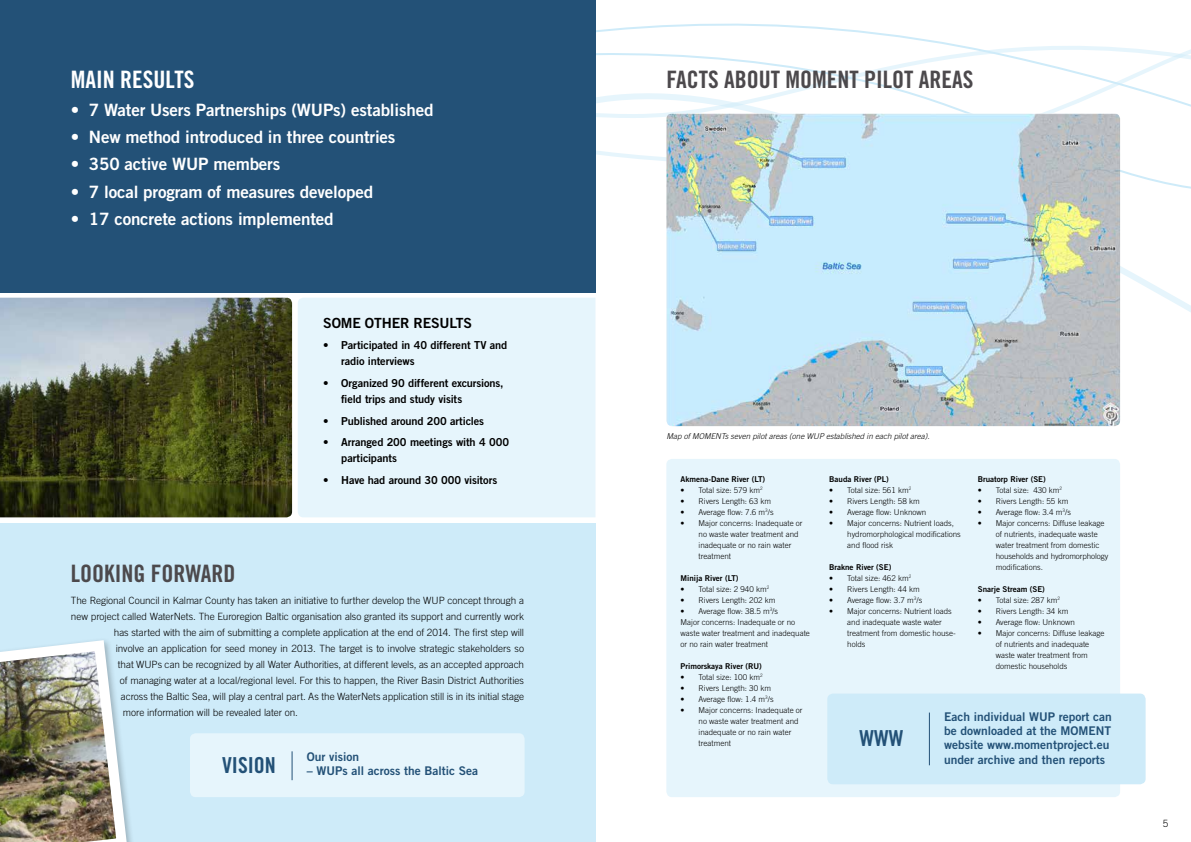
<style>
.page{position:relative;width:1191px;height:842px;background:#fff}
.page>*{position:absolute;margin:0;border:0;box-sizing:border-box;transform-origin:0 0}
.t1{font:24px "Trade Gothic LT Std Bd Cn 20";color:#4c494c}
.t2{font:24px "Trade Gothic LT Std Bd Cn 20";color:#fff}
.t3{font:22px "Trade Gothic Bold Cond Twenty";color:#235177}
.t4{font:17px "Trade Gothic LT Std Bd 2";letter-spacing:-.01em;color:#fff}
.t5{font:14px "Trade Gothic LT Std Bd 2";color:#000}
.t6{font:12px/14.4px "Trade Gothic Bold Two";color:#235177}
.t7{font:11px/16px "Trade Gothic LT Std Bd 2";letter-spacing:-.01em;color:#000}
.t8{font:300 10px "Trade Gothic LT Std";letter-spacing:-.005em;color:#000}
.t9{font:300 8px/11px "Trade Gothic LT Std";color:#000}
.t10{font:8px "Trade Gothic LT Std Bd 2";color:#000}
.t11{font:italic 300 8px "Trade Gothic LT Std";color:#000}
</style>
<div class="page">
<svg style="left:595px;top:30px;width:596px;height:62px"></svg>
<svg style="left:222px;top:92px;width:969px;height:230px"></svg>
<div style="left:0;top:523px;width:595px;height:319px;background:#ceebf9"></div>
<div style="left:0;top:0;width:595px;height:292px;background:#235177"></div>
<div style="left:298px;top:298px;width:297px;height:219px;background:#e6f5fc"></div>
<div style="left:666px;top:459px;width:454px;height:338px;background:#e6f5fc;border-radius:6px"></div>
<img style="left:666px;top:113px;width:454px;height:313px">
<img style="left:0;top:298px;width:292px;height:219px">
<img style="left:0;top:640px;width:132px;height:202px">
<div style="left:190px;top:733px;width:334px;height:64px;background:#e6f5fc;border-radius:6px"></div>
<svg style="left:291px;top:751px;width:1px;height:29px"></svg>
<div style="left:827px;top:693px;width:318px;height:91px;background:#ceebf9;border-radius:6px"></div>
<hr style="left:929px;top:712px;width:1px;height:53px;background:#235177">
<h1 class="t2" style="left:71px;top:65px;width:125px">MAIN RESULTS</h1>
<h3 class="t4" style="left:71px;top:99px;width:364px">• 7 Water Users Partnerships (WUPs) established</h3>
<h3 class="t4" style="left:71px;top:126px;width:326px">• New method introduced in three countries</h3>
<h3 class="t4" style="left:71px;top:154px;width:211px">• 350 active WUP members</h3>
<h3 class="t4" style="left:71px;top:181px;width:304px">• 7 local program of measures developed</h3>
<h3 class="t4" style="left:71px;top:208px;width:264px">• 17 concrete actions implemented</h3>
<h3 class="t5" style="left:323px;top:314px;width:19px">Some</h3>
<h3 class="t5" style="left:365px;top:314px;width:58px">other results</h3>
<h3 class="t7" style="left:341px;top:337px;width:167px;text-indent:-18px">• Participated in 40 different TV and radio interviews</h3>
<h3 class="t7" style="left:341px;top:375px;width:164px;text-indent:-18px">• Organized 90 different excursions, field trips and study visits</h3>
<h3 class="t7" style="left:323px;top:412px;width:162px">• Published around 200 articles</h3>
<h3 class="t7" style="left:341px;top:434px;width:169px;text-indent:-18px">• Arranged 200 meetings with 4 000 participants</h3>
<h3 class="t7" style="left:323px;top:472px;width:175px">• Have had around 30 000 visitors</h3>
<h1 class="t1" style="left:71px;top:559px;width:166px">LOOKING FORWARD</h1>
<p class="t8" style="left:71px;top:594px;width:455px">The Regional Council in Kalmar County has taken an initiative to further develop the WUP concept through a</p>
<p class="t8" style="left:71px;top:610px;width:455px">new project called WaterNets. The Euroregion Baltic organisation also granted its support and currently work</p>
<p class="t8" style="left:114px;top:626px;width:412px">has started with the aim of submitting a complete application at the end of 2014. The first step will</p>
<p class="t8" style="left:116px;top:642px;width:409px">involve an application for seed money in 2013. The target is to involve strategic stakeholders so</p>
<p class="t8" style="left:118px;top:658px;width:408px">that WUPs can be recognized by all Water Authorities, at different levels, as an accepted approach</p>
<p class="t8" style="left:120px;top:674px;width:406px">of managing water at a local/regional level. For this to happen, the River Basin District Authorities</p>
<p class="t8" style="left:121px;top:690px;width:405px">across the Baltic Sea, will play a central part. As the WaterNets application still is in its initial stage</p>
<p class="t8" style="left:123px;top:706px;width:177px">more information will be revealed later on.</p>
<h3 class="t6" style="left:307px;top:749px;width:54px">Our vision</h3>
<h2 class="t3" style="left:222px;top:752px;width:53px">VISION</h2>
<h3 class="t6" style="left:307px;top:764px;width:173px">– WUPs all across the Baltic Sea</h3>
<h1 class="t1" style="left:666px;top:65px;width:309px">FACTS ABOUT MOMENT PILOT AREAS</h1>
<p class="t11" style="left:666px;top:431px;width:265px">Map of MOMENTs seven pilot areas (one WUP established in each pilot area).</p>
<p class="t10" style="left:680px;top:474px;width:86px">Akmena-Dane River (LT)</p>
<p class="t9" style="left:680px;top:485px;width:84px">• Total size: 579 km<sup>2</sup></p>
<p class="t9" style="left:680px;top:496px;width:92px">• Rivers Length: 63 km</p>
<p class="t9" style="left:680px;top:507px;width:95px">• Average flow: 7.6 m<sup>3</sup>/s</p>
<p class="t9" style="left:698px;top:518px;width:106px;text-indent:-18px">• Major concerns: Inadequate or no waste water treatment and inadequate or no rain water treatment</p>
<p class="t10" style="left:680px;top:573px;width:59px">Minija River (LT)</p>
<p class="t9" style="left:680px;top:584px;width:90px">• Total size: 2 940 km<sup>2</sup></p>
<p class="t9" style="left:680px;top:595px;width:96px">• Rivers Length: 202 km</p>
<p class="t9" style="left:680px;top:606px;width:131px">• Average flow: 38.5 m<sup>3</sup>/s<br>Major concerns: Inadequate or no waste water treatment and inadequate or no rain water treatment</p>
<p class="t10" style="left:680px;top:661px;width:83px">Primorskaya River (RU)</p>
<p class="t9" style="left:680px;top:672px;width:84px">• Total size: 100 km<sup>2</sup></p>
<p class="t9" style="left:680px;top:683px;width:92px">• Rivers Length: 30 km</p>
<p class="t9" style="left:680px;top:694px;width:95px">• Average flow: 1.4 m<sup>3</sup>/s</p>
<p class="t9" style="left:698px;top:705px;width:106px;text-indent:-18px">• Major concerns: Inadequate or no waste water treatment and inadequate or no rain water treatment</p>
<p class="t10" style="left:829px;top:474px;width:61px">Bauda River (PL)</p>
<p class="t9" style="left:829px;top:485px;width:84px">• Total size: 561 km<sup>2</sup></p>
<p class="t9" style="left:829px;top:496px;width:92px">• Rivers Length: 58 km</p>
<p class="t9" style="left:829px;top:507px;width:99px">• Average flow: Unknown</p>
<p class="t9" style="left:847px;top:518px;width:115px;text-indent:-18px">• Major concerns: Nutrient loads, hydromorphological modifications and flood risk</p>
<p class="t10" style="left:829px;top:562px;width:64px">Brakne River (SE)</p>
<p class="t9" style="left:829px;top:573px;width:84px">• Total size: 462 km<sup>2</sup></p>
<p class="t9" style="left:829px;top:584px;width:92px">• Rivers Length: 44 km</p>
<p class="t9" style="left:829px;top:595px;width:95px">• Average flow: 3.7 m<sup>3</sup>/s</p>
<p class="t9" style="left:847px;top:606px;width:110px;text-indent:-18px">• Major concerns: Nutrient loads and inadequate waste water treatment from domestic house&shy;holds</p>
<p class="t10" style="left:977px;top:474px;width:69px">Bruatorp River (SE)</p>
<p class="t9" style="left:977px;top:485px;width:86px">• Total size: 430 km<sup>2</sup></p>
<p class="t9" style="left:977px;top:496px;width:92px">• Rivers Length: 55 km</p>
<p class="t9" style="left:977px;top:507px;width:95px">• Average flow: 3.4 m<sup>3</sup>/s</p>
<p class="t9" style="left:995px;top:518px;width:114px;text-indent:-18px">• Major concerns: Diffuse leakage of nutrients, inadequate waste water treatment from domestic households and hydromorphology modifications.</p>
<p class="t10" style="left:977px;top:584px;width:69px">Snarje Stream (SE)</p>
<p class="t9" style="left:977px;top:595px;width:84px">• Total size: 287 km<sup>2</sup></p>
<p class="t9" style="left:977px;top:606px;width:92px">• Rivers Length: 34 km</p>
<p class="t9" style="left:977px;top:617px;width:99px">• Average flow: Unknown</p>
<p class="t9" style="left:995px;top:628px;width:110px;text-indent:-18px">• Major concerns: Diffuse leakage of nutrients and inadequate waste water treatment from domestic households</p>
<h2 class="t3" style="left:859px;top:724px;width:16px">WWW</h2>
<h3 class="t6" style="left:944px;top:709px;width:169px">Each individual WUP report can be downloaded at the MOMENT website www.momentproject.eu under archive and then reports</h3>
<p class="t8" style="left:1162px;top:817px;width:7px">5</p>
</div>
